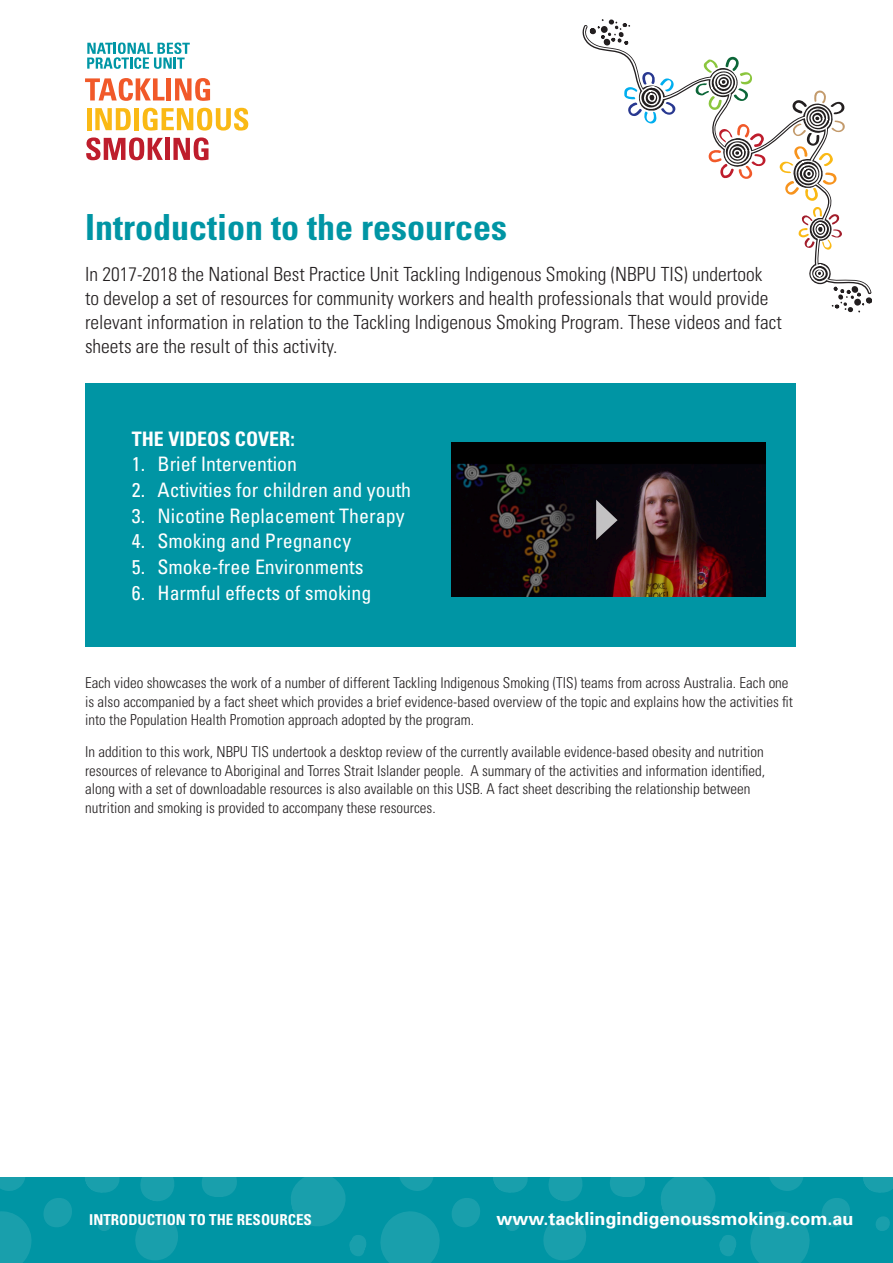
<style>
.page{position:relative;width:893px;height:1263px;background:#fff}
.page>*{position:absolute;margin:0;border:0;box-sizing:border-box;transform-origin:0 0}
.Fact_sheet_heading{font:700 condensed 36px "Univers";color:#0095a4}
.t1{font:condensed 19.95px "Univers";color:#fff}
.Text_heading{font:700 condensed 19.95px "Univers";color:#fff}
.Intro_Paragraph{font:300 condensed 19.5px/24px "Univers";color:#231f20}
.t2{font:700 18px "Univers";color:#fff}
.Paragraph_text{font:300 condensed 15px/18.8px "Univers";color:#231f20}
.Paragraph_text-2{font:700 condensed 15px "Univers";color:#fff}
</style>
<div class="page">
<svg style="left:85px;top:78px;width:79px;height:23px"></svg>
<div style="left:166px;top:78px;width:5px;height:22px;background:#f15929"></div>
<svg style="left:175px;top:78px;width:35px;height:23px"></svg>
<hr style="left:87px;top:108px;width:4px;height:22px;background:#fab915">
<svg style="left:95px;top:108px;width:36px;height:22px"></svg>
<div style="left:134px;top:108px;width:5px;height:22px;background:#fab915"></div>
<svg style="left:143px;top:108px;width:105px;height:23px"></svg>
<svg style="left:86px;top:137px;width:77px;height:23px"></svg>
<div style="left:165px;top:138px;width:5px;height:22px;background:#be1d2c"></div>
<svg style="left:173px;top:137px;width:36px;height:23px"></svg>
<svg style="left:87px;top:43px;width:103px;height:26px"></svg>
<svg style="left:583px;top:19px;width:289px;height:293px"></svg>
<div style="left:0;top:1178px;width:893px;height:85px;background:#0095a4"></div>
<svg style="left:750px;top:1178px;width:143px;height:85px"></svg>
<svg style="left:661px;top:1178px;width:75px;height:78px"></svg>
<svg style="left:610px;top:1178px;width:35px;height:19px"></svg>
<svg style="left:380px;top:1178px;width:206px;height:85px"></svg>
<svg style="left:291px;top:1178px;width:75px;height:78px"></svg>
<svg style="left:202px;top:1178px;width:35px;height:19px"></svg>
<svg style="left:0;top:1178px;width:178px;height:85px"></svg>
<div style="left:85px;top:383px;width:710px;height:263px;background:#0095a4"></div>
<img style="left:452px;top:443px;width:313px;height:154px">
<svg style="left:596px;top:500px;width:22px;height:40px"></svg>
<p class="Fact_sheet_heading" style="left:85px;top:206px;width:423px">Introduction to the resources</p>
<p class="Intro_Paragraph" style="left:85px;top:262px;width:698px">In 2017-2018 the National Best Practice Unit Tackling Indigenous Smoking (NBPU TIS) undertook<br>to develop a set of resources for community workers and health professionals that would provide relevant information in relation to the Tackling Indigenous Smoking Program. These videos and fact sheets are the result of this activity.</p>
<p class="Text_heading" style="left:132px;top:426px;width:164px">THE VIDEOS COVER:</p>
<p class="t1" style="left:132px;top:452px;width:167px">1. Brief Intervention</p>
<p class="t1" style="left:132px;top:477px;width:281px">2. Activities for children and youth</p>
<p class="t1" style="left:132px;top:503px;width:274px">3. Nicotine Replacement Therapy</p>
<p class="t1" style="left:132px;top:528px;width:221px">4. Smoking and Pregnancy</p>
<p class="t1" style="left:132px;top:554px;width:233px">5. Smoke-free Environments</p>
<p class="t1" style="left:132px;top:580px;width:241px">6. Harmful effects of smoking</p>
<p class="Paragraph_text" style="left:85px;top:673px;width:709px">Each video showcases the work of a number of different Tackling Indigenous Smoking (TIS) teams from across Australia. Each one is also accompanied by a fact sheet which provides a brief evidence-based overview of the topic and explains how the activities fit into the Population Health Promotion approach adopted by the program.</p>
<p class="Paragraph_text" style="left:85px;top:742px;width:682px">In addition to this work, NBPU TIS undertook a desktop review of the currently available evidence-based obesity and nutrition resources of relevance to Aboriginal and Torres Strait Islander people. A summary of the activities and information identified, along with a set of downloadable resources is also available on this USB. A fact sheet describing the relationship between nutrition and smoking is provided to accompany these resources.</p>
<p class="Paragraph_text-2" style="left:89px;top:1210px;width:224px">INTRODUCTION TO THE RESOURCES</p>
<p class="t2" style="left:496px;top:1207px;width:359px">www.tacklingindigenoussmoking.com.au</p>
</div>
